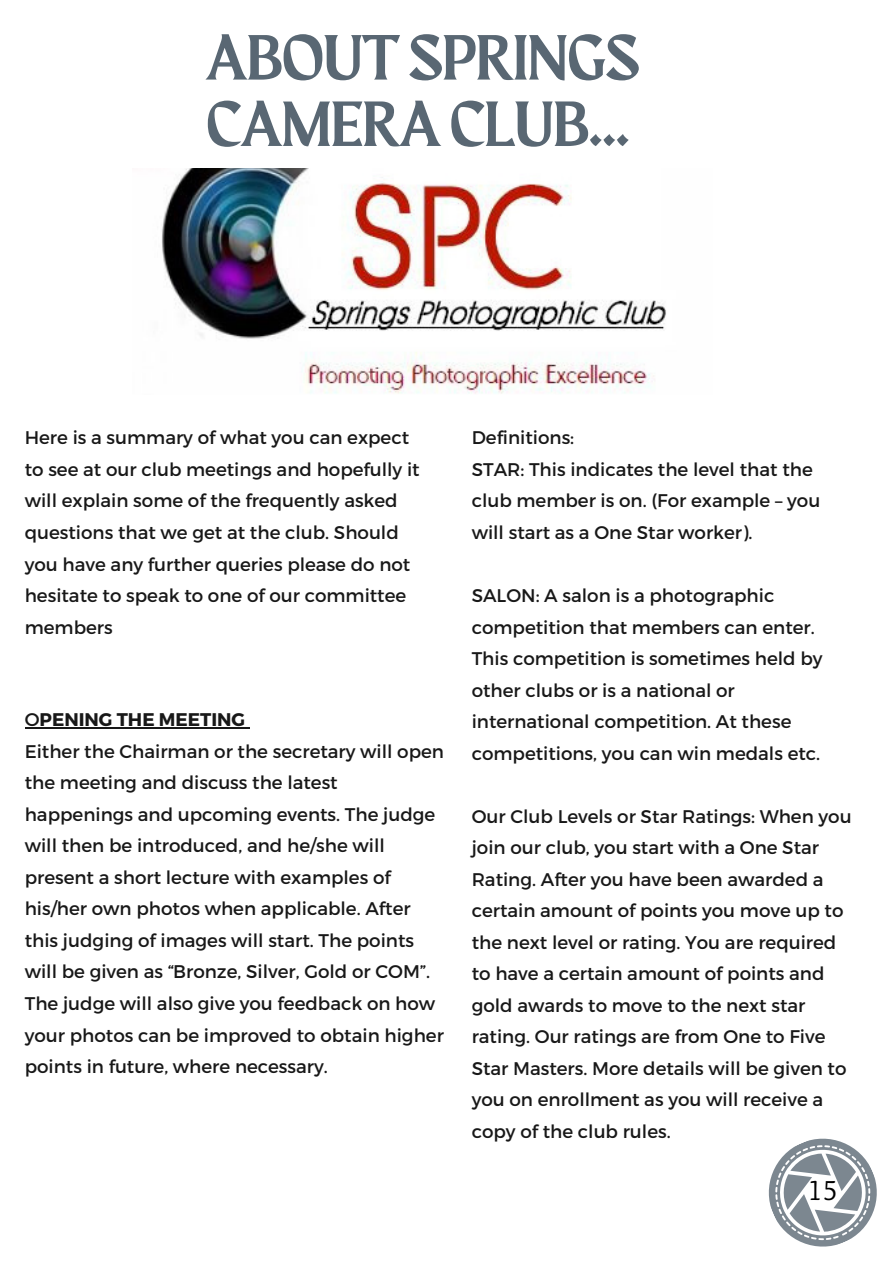
<style>
.page{position:relative;width:894px;height:1264px;background:#fff}
.page>*{position:absolute;margin:0;border:0;box-sizing:border-box;transform-origin:0 0}
.t1{font:63.9px/66.3px "Maragsa Display";color:#596773}
.t2{font:28.5px "Sukar";color:#000}
.t3{font:18.3px/31.5px "Montserrat";color:#181818}
.t4{font:700 18.3px "Montserrat";color:#181818}
.s1{font-weight:400}
</style>
<div class="page">
<svg style="left:25px;top:727px;width:15px;height:1px"></svg>
<hr style="left:40px;top:727px;width:205px;height:1px;background:#181818">
<svg style="left:768px;top:1138px;width:109px;height:109px"></svg>
<img style="left:162px;top:168px;width:504px;height:226px">
<h1 class="t1" style="left:206px;top:29px;width:434px">ABOUT SPRINGS<br>CAMERACLUB...</h1>
<p class="t3" style="left:25px;top:421px;width:396px">Here is a summary of what you can expect to see at our club meetings and hopefully it will explain some of the frequently asked questions that we get at the club. Should you have any further queries please do not hesitate to speak to one of our committee members</p>
<p class="t4" style="left:25px;top:708px;width:222px"><span class="s1">O</span>PENING THE MEETING</p>
<p class="t3" style="left:25px;top:734px;width:420px">Either the Chairman or the secretary will open the meeting and discuss the latest happenings and upcoming events. The judge will then be introduced, and he/she will present a short lecture with examples of his/her own photos when applicable. After this judging of images will start. The points will be given as “Bronze, Silver, Gold or COM”.<br>The judge will also give you feedback on how your photos can be improved to obtain higher points in future, where necessary.</p>
<p class="t3" style="left:471px;top:421px;width:104px">Definitions:</p>
<p class="t3" style="left:471px;top:453px;width:350px">STAR: This indicates the level that the club member is on. (For example – you will start as a One Star worker).</p>
<p class="t3" style="left:471px;top:579px;width:352px">SALON: A salon is a photographic competition that members can enter.<br>This competition is sometimes held by other clubs or is a national or international competition. At these competitions, you can win medals etc.</p>
<p class="t3" style="left:471px;top:799px;width:381px">Our Club Levels or Star Ratings: When you join our club, you start with a One Star Rating. After you have been awarded a certain amount of points you move up to the next level or rating. You are required to have a certain amount of points and gold awards to move to the next star rating. Our ratings are from One to Five Star Masters. More details will be given to you on enrollment as you will receive a copy of the club rules.</p>
<p class="t2" style="left:807px;top:1173px;width:32px">15</p>
</div>
